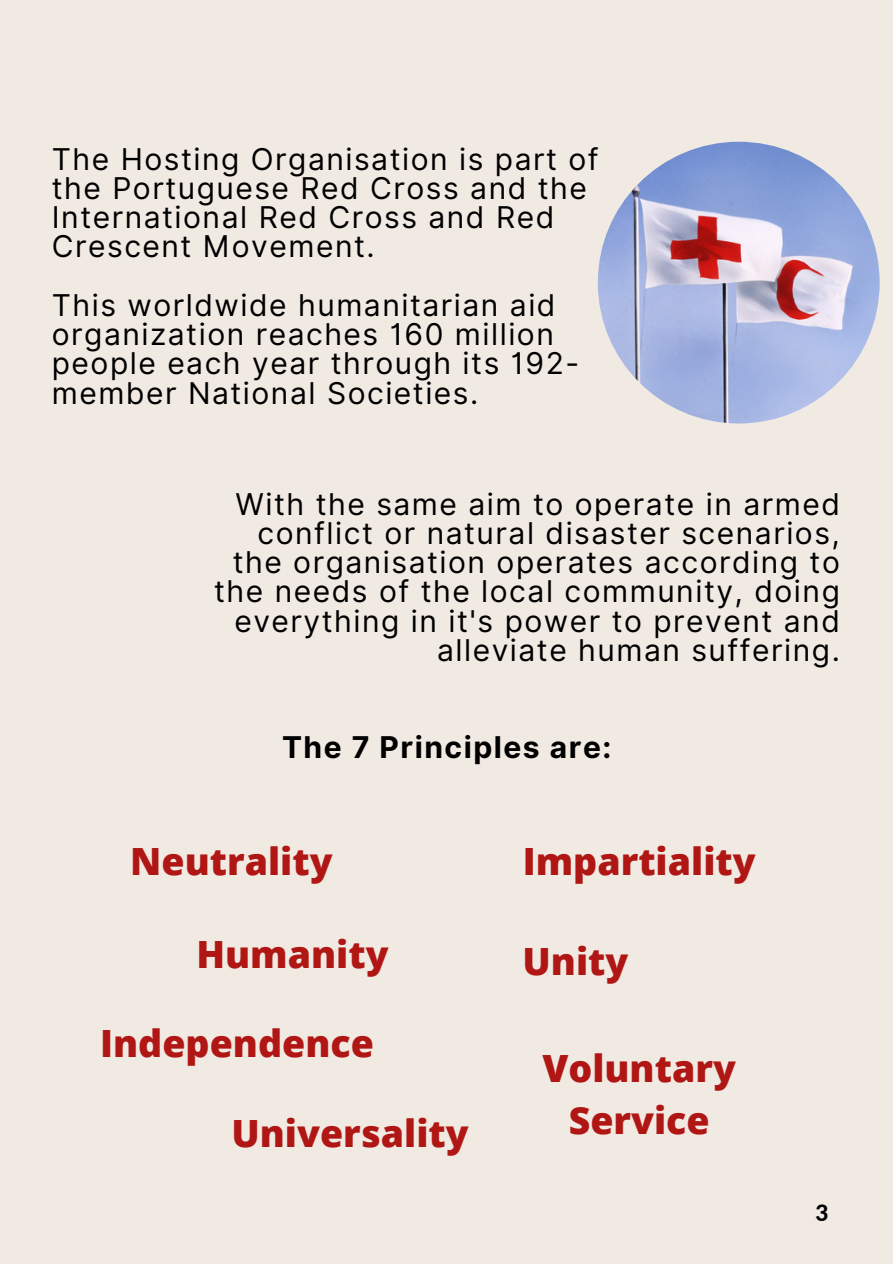
<style>
.page{position:relative;width:893px;height:1264px;background:#fff}
.page>*{position:absolute;margin:0;border:0;box-sizing:border-box;transform-origin:0 0}
.t1{font:800 37.5px "Open Sans";color:#b01614}
.t2{font:30px/29.2px "Inter";letter-spacing:.05em;color:#000}
.t3{font:700 30px "Inter";letter-spacing:.05em;color:#000}
.t4{font:800 22.5px "Lato";color:#000}
</style>
<div class="page">
<div style="left:0;top:0;width:892px;height:1263px;background:#f0eae3"></div>
<img style="left:597px;top:142px;width:282px;height:281px;border-radius:50%">
<p class="t2" style="left:52px;top:144px;width:548px">The Hosting Organisation is part of the Portuguese Red Cross and the</p>
<p class="t2" style="left:52px;top:202px;width:504px">International Red Cross and Red<br>Crescent Movement.</p>
<p class="t2" style="left:52px;top:290px;width:529px">This worldwide humanitarian aid organization reaches 160 million people each year through its 192- member National Societies.</p>
<p class="t2" style="left:214px;top:489px;width:627px;text-align:right">With the same aim to operate in armed conflict or natural disaster scenarios, the organisation operates according to the needs of the local community, doing everything in it's power to prevent and alleviate human suffering.</p>
<p class="t3" style="left:282px;top:729px;width:331px">The 7 Principles are:</p>
<h1 class="t1" style="left:130px;top:835px;width:204px">Neutrality</h1>
<h1 class="t1" style="left:522px;top:835px;width:234px">Impartiality</h1>
<h2 class="t1" style="left:196px;top:927px;width:194px">Humanity</h2>
<h1 class="t1" style="left:100px;top:1017px;width:275px">Independence</h1>
<p class="t1" style="left:231px;top:1106px;width:239px">Universality</p>
<h1 class="t1" style="left:522px;top:934px;width:107px">Unity</h1>
<h1 class="t1" style="left:542px;top:1042px;width:195px">Voluntary</h1>
<h1 class="t1" style="left:568px;top:1093px;width:142px">Service</h1>
<p class="t4" style="left:815px;top:1198px;width:15px">3</p>
</div>
